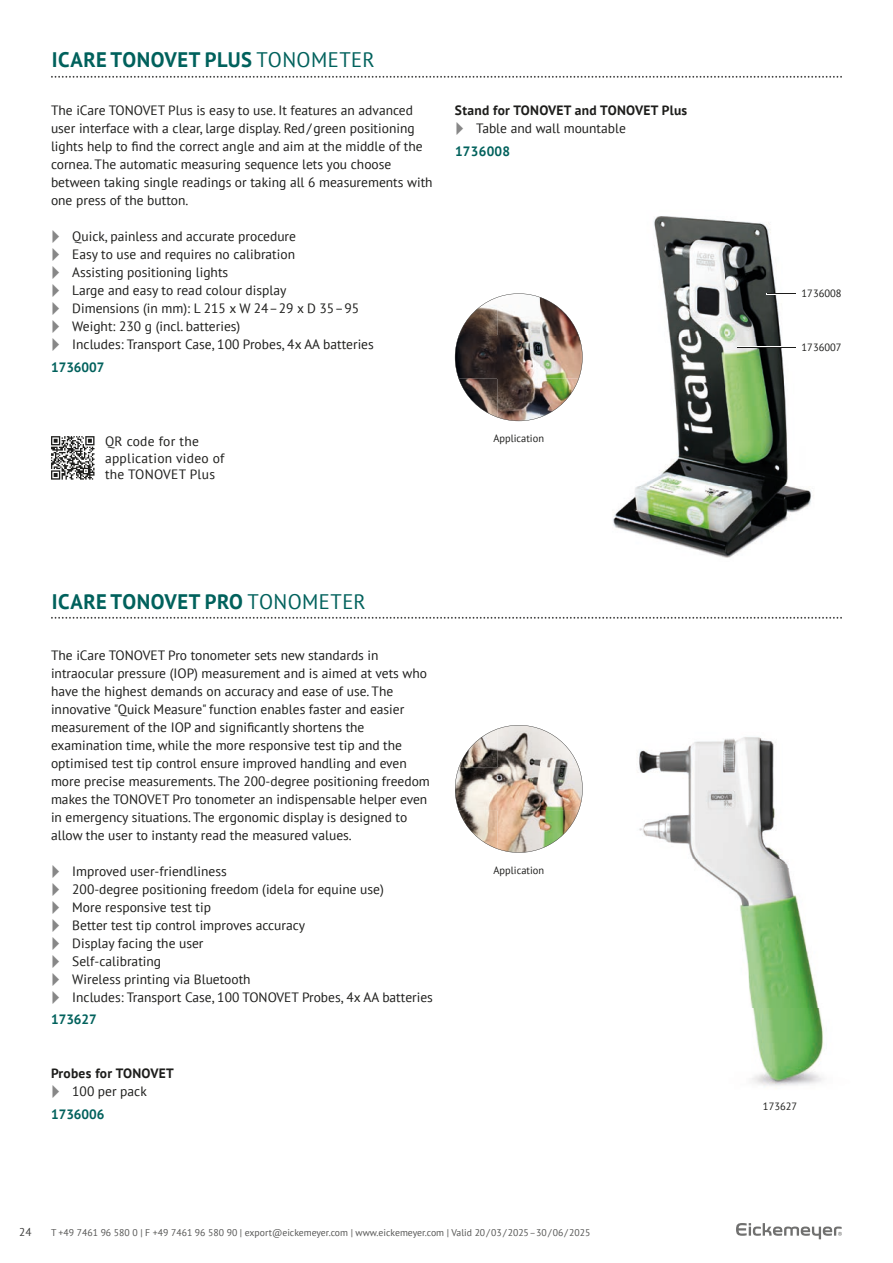
<style>
.page{position:relative;width:893px;height:1263px;background:#fff}
.page>*{position:absolute;margin:0;border:0;box-sizing:border-box;transform-origin:0 0}
.t1{font:700 21px "PT Sans";letter-spacing:.02em;color:#00615c}
.t2{font:13.5px/18px "PT Sans";color:#1d1d1b}
.t3{font:700 13.5px "PT Sans";letter-spacing:.02em;color:#1d1d1b}
.t4{font:13.5px/16.5px "PT Sans";letter-spacing:.02em;color:#1d1d1b}
.t5{font:700 13.5px "PT Sans";color:#00615c}
.t6{font:700 13.5px "PT Sans";letter-spacing:.02em;color:#00615c}
.t7{font:11.25px "PT Sans";color:#3d3d3c}
.t8{font:10.5px "PT Sans";color:#1d1d1b}
.t9{font:9.75px "PT Sans";color:#555554}
.s1{font-weight:400}
</style>
<div class="page">
<svg style="left:736px;top:1223px;width:106px;height:16px"></svg>
<img style="left:612px;top:216px;width:199px;height:342px">
<hr style="left:767px;top:293px;width:31px;height:1px;background:#fff">
<svg style="left:767px;top:293px;width:29px;height:1px"></svg>
<hr style="left:737px;top:347px;width:59px;height:1px;background:#1d1d1b">
<svg style="left:51px;top:76px;width:791px;height:2px"></svg>
<svg style="left:51px;top:436px;width:43px;height:44px"></svg>
<img style="left:455px;top:293px;width:128px;height:128px">
<svg style="left:51px;top:617px;width:791px;height:2px"></svg>
<img style="left:639px;top:737px;width:184px;height:352px">
<img style="left:761px;top:869px;width:58px;height:1px">
<hr style="left:790px;top:815px;width:32px;height:1px;background:#fff">
<svg style="left:455px;top:725px;width:128px;height:128px"></svg>
<h1 class="t1" style="left:52px;top:46px;width:324px">ICARE TONOVET PLUS <span class="s1">TONOMETER</span></h1>
<p class="t2" style="left:51px;top:101px;width:383px">The iCare TONOVET Plus is easy to use. It features an advanced user interface with a clear, large display. Red / green positioning lights help to find the correct angle and aim at the middle of the cornea. The automatic measuring sequence lets you choose between taking single readings or taking all 6 measurements with one press of the button.</p>
<p class="t2" style="left:72px;top:227px;width:303px">Quick, painless and accurate procedure<br>Easy to use and requires no calibration<br>Assisting positioning lights<br>Large and easy to read colour display<br>Dimensions (in mm): L 215 x W 24 – 29 x D 35 – 95<br>Weight: 230 g (incl. batteries)<br>Includes: Transport Case, 100 Probes, 4x AA batteries</p>
<p class="t5" style="left:51px;top:358px;width:55px">1736007</p>
<p class="t3" style="left:455px;top:101px;width:234px">Stand for TONOVET and TONOVET Plus</p>
<p class="t2" style="left:476px;top:119px;width:151px">Table and wall mountable</p>
<p class="t6" style="left:455px;top:142px;width:57px">1736008</p>
<p class="t4" style="left:105px;top:433px;width:121px">QR code for the application video of the TONOVET Plus</p>
<p class="t8" style="left:493px;top:432px;width:52px">Application</p>
<h1 class="t1" style="left:52px;top:588px;width:315px">ICARE TONOVET PRO <span class="s1">TONOMETER</span></h1>
<p class="t2" style="left:51px;top:646px;width:380px">The iCare TONOVET Pro tonometer sets new standards in intraocular pressure (IOP) measurement and is aimed at vets who have the highest demands on accuracy and ease of use. The innovative "Quick Measure" function enables faster and easier measurement of the IOP and significantly shortens the examination time, while the more responsive test tip and the optimised test tip control ensure improved handling and even more precise measurements. The 200-degree positioning freedom makes the TONOVET Pro tonometer an indispensable helper even in emergency situations. The ergonomic display is designed to allow the user to instanty read the measured values.</p>
<p class="t2" style="left:72px;top:862px;width:362px">Improved user-friendliness<br>200-degree positioning freedom (idela for equine use)<br>More responsive test tip<br>Better test tip control improves accuracy<br>Display facing the user<br>Self-calibrating<br>Wireless printing via Bluetooth<br>Includes: Transport Case, 100 TONOVET Probes, 4x AA batteries</p>
<p class="t5" style="left:51px;top:1010px;width:47px">173627</p>
<p class="t3" style="left:51px;top:1064px;width:124px">Probes for TONOVET</p>
<p class="t2" style="left:72px;top:1082px;width:76px">100 per pack</p>
<p class="t5" style="left:51px;top:1105px;width:55px">1736006</p>
<p class="t8" style="left:494px;top:863px;width:52px">Application</p>
<p class="t7" style="left:19px;top:1224px;width:14px">24</p>
<p class="t9" style="left:51px;top:1226px;width:541px">T +49 7461 96 580 0 | F +49 7461 96 580 90 | export@eickemeyer.com | www.eickemeyer.com | Valid 20 / 03 / 2025 – 30 / 06 / 2025</p>
<p class="t8" style="left:801px;top:287px;width:42px">1736008</p>
<p class="t8" style="left:801px;top:341px;width:42px">1736007</p>
<p class="t8" style="left:763px;top:1100px;width:36px">173627</p>
</div>
